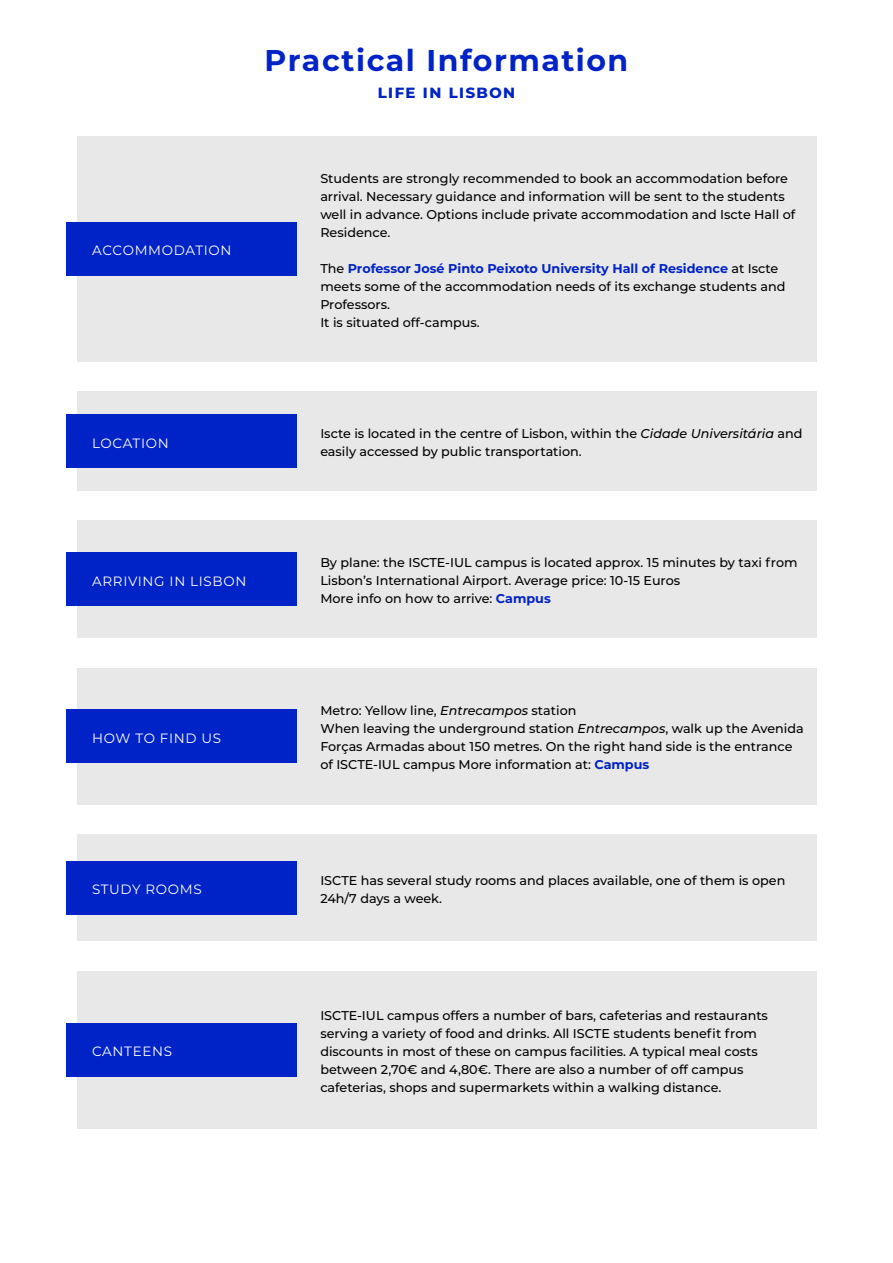
<style>
.page{position:relative;width:893px;height:1263px;background:#fff}
.page>*{position:absolute;margin:0;border:0;box-sizing:border-box;transform-origin:0 0}
.t1{font:700 30px "Montserrat";letter-spacing:.05em;color:#0023c7}
.t2{font:700 18px "Montserrat";letter-spacing:.05em;color:#0023c7}
.t3{font:13.5px "Montserrat";letter-spacing:.05em;color:#fff}
.t4{font:500 12.75px/18px "Montserrat";color:#000}
.s1{font-weight:700;color:#0023c7}
.s2{font-style:italic}
</style>
<div class="page">
<div style="left:77px;top:136px;width:739px;height:225px;background:#e8e8e8"></div>
<div style="left:77px;top:391px;width:739px;height:100px;background:#e8e8e8"></div>
<div style="left:77px;top:520px;width:739px;height:118px;background:#e8e8e8"></div>
<div style="left:77px;top:668px;width:739px;height:136px;background:#e8e8e8"></div>
<div style="left:77px;top:835px;width:739px;height:106px;background:#e8e8e8"></div>
<div style="left:77px;top:971px;width:739px;height:157px;background:#e8e8e8"></div>
<div style="left:66px;top:222px;width:231px;height:53px;background:#0023c7"></div>
<div style="left:66px;top:414px;width:231px;height:54px;background:#0023c7"></div>
<div style="left:66px;top:553px;width:231px;height:53px;background:#0023c7"></div>
<div style="left:66px;top:709px;width:231px;height:54px;background:#0023c7"></div>
<div style="left:66px;top:861px;width:231px;height:53px;background:#0023c7"></div>
<div style="left:66px;top:1023px;width:231px;height:53px;background:#0023c7"></div>
<p class="t3" style="left:92px;top:241px;width:141px">ACCOMMODATION</p>
<h1 class="t1" style="left:265px;top:39px;width:365px">Practical Information</h1>
<h2 class="t2" style="left:377px;top:78px;width:139px">life in lisbon</h2>
<p class="t4" style="left:320px;top:169px;width:476px">Students are strongly recommended to book an accommodation before arrival. Necessary guidance and information will be sent to the students well in advance. Options include private accommodation and Iscte Hall of Residence.</p>
<p class="t4" style="left:320px;top:259px;width:467px">The <span class="s1">Professor José Pinto Peixoto University Hall of Residence</span> at Iscte meets some of the accommodation needs of its exchange students and Professors.<br>It is situated off-campus.</p>
<p class="t3" style="left:92px;top:433px;width:78px">LOCATION</p>
<p class="t3" style="left:92px;top:572px;width:156px">ARRIVING IN LISBON</p>
<p class="t4" style="left:320px;top:424px;width:484px">Iscte is located in the centre of Lisbon, within the <span class="s2">Cidade Universitária</span> and easily accessed by public transportation.</p>
<p class="t4" style="left:320px;top:553px;width:479px">By plane: the ISCTE-IUL campus is located approx. 15 minutes by taxi from<br>Lisbon’s International Airport. Average price: 10-15 Euros<br>More info on how to arrive: <span class="s1">Campus</span></p>
<p class="t3" style="left:92px;top:728px;width:131px">HOW TO FIND US</p>
<p class="t4" style="left:320px;top:701px;width:485px">Metro: Yellow line, <span class="s2">Entrecampos</span> station<br>When leaving the underground station <span class="s2">Entrecampos</span>, walk up the Avenida Forças Armadas about 150 metres. On the right hand side is the entrance of ISCTE-IUL campus More information at: <span class="s1">Campus</span></p>
<p class="t3" style="left:92px;top:880px;width:111px">STUDY ROOMS</p>
<p class="t4" style="left:320px;top:871px;width:466px">ISCTE has several study rooms and places available, one of them is open<br>24h/7 days a week.</p>
<p class="t3" style="left:92px;top:1042px;width:81px">CANTEENS</p>
<p class="t4" style="left:320px;top:1006px;width:449px">ISCTE-IUL campus offers a number of bars, cafeterias and restaurants serving a variety of food and drinks. All ISCTE students benefit from discounts in most of these on campus facilities. A typical meal costs between 2,70€ and 4,80€. There are also a number of off campus cafeterias, shops and supermarkets within a walking distance.</p>
</div>
